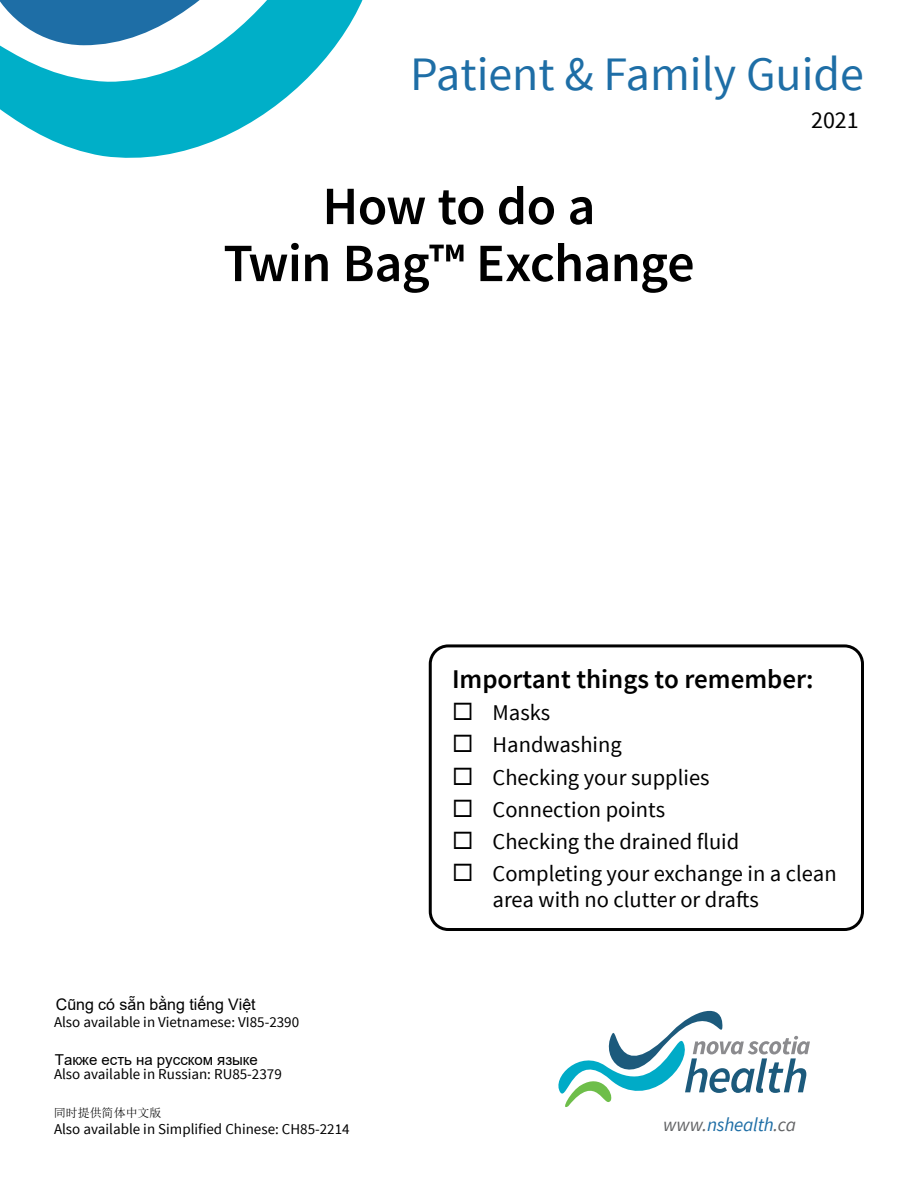
<style>
.page{position:relative;width:918px;height:1188px;background:#fff}
.page>*{position:absolute;margin:0;border:0;box-sizing:border-box;transform-origin:0 0}
.Pamphlet_Title{font:600 54px "Source Sans Pro";letter-spacing:-.015em;color:#000}
.t1{font:48px "Source Sans Pro";color:#1e6ea6}
.Subheading__18pt{font:600 27px "Source Sans Pro";color:#000}
.t2{font:24px "Source Sans Pro";color:#000}
.t3{font:22.5px/25.5px "Source Sans Pro";color:#000}
.t4{font:italic 19.2px "Source Sans Pro";letter-spacing:-.01em;color:#1e6ea6}
.t5{font:15.9px "Arial";color:#000}
.body_text{font:15px "Source Sans Pro";color:#000}
.t6{font:15px "Arial";color:#000}
.t7{font:12px "Sim Sun";color:#000}
.s1{font-family:"MS Mincho"}
.s2{color:#636466}
</style>
<div class="page">
<div style="left:429px;top:644px;width:435px;height:287px;border:3px solid #000;border-radius:18px"></div>
<svg style="left:0;top:0;width:363px;height:158px"></svg>
<svg style="left:558px;top:1011px;width:252px;height:96px"></svg>
<p class="t1" style="left:410px;top:44px;width:455px">Patient &amp; Family Guide</p>
<p class="t2" style="left:811px;top:105px;width:49px">2021</p>
<p class="Pamphlet_Title" style="left:322px;top:172px;width:275px">How to do a</p>
<p class="Pamphlet_Title" style="left:223px;top:229px;width:473px">Twin Bag™ Exchange</p>
<p class="Subheading__18pt" style="left:452px;top:662px;width:363px">Important things to remember:</p>
<p class="t3" style="left:493px;top:700px;width:59px">Masks</p>
<p class="t3" style="left:493px;top:733px;width:131px">Handwashing</p>
<p class="t3" style="left:493px;top:765px;width:219px">Checking your supplies</p>
<p class="t3" style="left:493px;top:797px;width:174px">Connection points</p>
<p class="t3" style="left:493px;top:829px;width:248px">Checking the drained fluid</p>
<p class="t3" style="left:493px;top:862px;width:346px">Completing your exchange in a clean area with no clutter or drafts</p>
<p class="t5" style="left:56px;top:993px;width:201px">Cũng có sẵn bằng tiếng Việt</p>
<p class="body_text" style="left:54px;top:1012px;width:247px">Also available in Vietnamese: VI85-2390</p>
<p class="t6" style="left:55px;top:1049px;width:205px">Также есть на русском языке</p>
<p class="body_text" style="left:54px;top:1064px;width:229px">Also available in Russian: RU85-2379</p>
<p class="t7" style="left:54px;top:1106px;width:109px"><span class="s1">同</span>时提供简体中文版</p>
<p class="body_text" style="left:54px;top:1120px;width:297px">Also available in Simplified Chinese: CH85-2214</p>
<p class="t4" style="left:663px;top:1113px;width:134px"><span class="s2">www.</span>nshealth<span class="s2">.ca</span></p>
</div>
